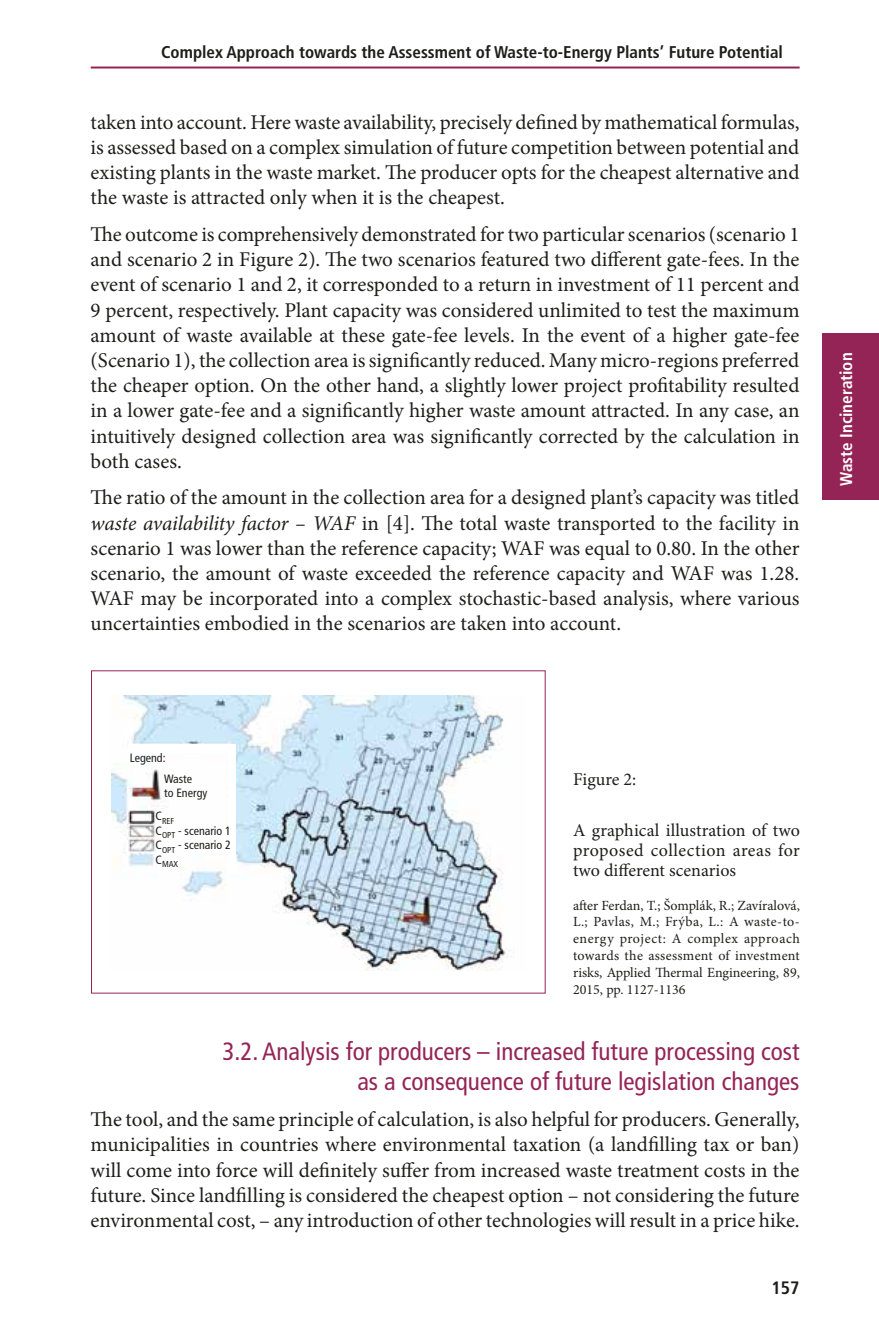
<style>
.page{position:relative;width:879px;height:1333px;background:#fff}
.page>*{position:absolute;margin:0;border:0;box-sizing:border-box;transform-origin:0 0}
.t1{font:condensed 25px/30px "Frutiger";color:#952456;text-align:right}
.t2{font:21px/25.2px "Minion Pro";color:#1d1d1b;text-align:justify}
.t3{font:18px/20px "Minion Pro";letter-spacing:.01em;color:#1d1d1b;text-align:justify}
.t4{font:700 condensed 18px "Frutiger";color:#1d1d1b}
.t5{font:700 condensed 17px "Frutiger";color:#1d1d1b}
.t6{font:700 condensed 17px "Frutiger";color:#fff}
.t7{font:14px/16.8px "Minion Pro";color:#1d1d1b;text-align:justify}
.t8{font:condensed 12px/14.4px "Frutiger";color:#1d1d1b}
.t9{font:condensed 8.6px "Frutiger";color:#1d1d1b}
.s1{font-style:italic}
</style>
<div class="page">
<hr style="left:91px;top:66px;width:708px;height:2px;background:#952456">
<div style="left:822px;top:333px;width:57px;height:167px;background:#952456"></div>
<img style="left:111px;top:695px;width:399px;height:275px">
<div style="left:229px;top:744px;width:7px;height:126px;background:#fff"></div>
<div style="left:128px;top:744px;width:108px;height:8px;background:#fff"></div>
<p class="t5" style="left:161px;top:42px;width:623px">Complex Approach towards the Assessment of Waste-to-Energy Plants’ Future Potential</p>
<p class="t2" style="left:91px;top:109px;width:710px">taken into account. Here waste availability, precisely defined by mathematical formulas, is assessed based on a complex simulation of future competition between potential and existing plants in the waste market. The producer opts for the cheapest alternative and the waste is attracted only when it is the cheapest.</p>
<p class="t2" style="left:91px;top:222px;width:710px">The outcome is comprehensively demonstrated for two particular scenarios (scenario 1 and scenario 2 in Figure 2). The two scenarios featured two different gate-fees. In the event of scenario 1 and 2, it corresponded to a return in investment of 11 percent and 9 percent, respectively. Plant capacity was considered unlimited to test the maximum amount of waste available at these gate-fee levels. In the event of a higher gate-fee (Scenario 1), the collection area is significantly reduced. Many micro-regions preferred the cheaper option. On the other hand, a slightly lower project profitability resulted in a lower gate-fee and a significantly higher waste amount attracted. In any case, an intuitively designed collection area was significantly corrected by the calculation in both cases.</p>
<p class="t2" style="left:91px;top:485px;width:710px">The ratio of the amount in the collection area for a designed plant’s capacity was titled <span class="s1">waste availability factor – WAF</span> in [4]. The total waste transported to the facility in scenario 1 was lower than the reference capacity; WAF was equal to 0.80. In the other scenario, the amount of waste exceeded the reference capacity and WAF was 1.28.<br>WAF may be incorporated into a complex stochastic-based analysis, where various uncertainties embodied in the scenarios are taken into account.</p>
<p class="t6" style="left:836px;top:485px;width:134px;rotate:-90deg">Waste Incineration</p>
<p class="t8" style="left:130px;top:750px;width:37px">Legend:</p>
<p class="t8" style="left:164px;top:771px;width:45px">Waste<br>to Energy</p>
<p class="t9" style="left:156px;top:815px;width:20px"><sup>C</sup>REF</p>
<p class="t8" style="left:156px;top:823px;width:77px">C<sub>OPT</sub> - scenario 1<br>C<sub>OPT</sub> - scenario 2</p>
<p class="t9" style="left:156px;top:858px;width:24px"><sup>C</sup>MAX</p>
<p class="t3" style="left:573px;top:768px;width:65px">Figure 2:</p>
<p class="t3" style="left:573px;top:820px;width:228px">A graphical illustration of two proposed collection areas for two different scenarios</p>
<p class="t7" style="left:573px;top:896px;width:228px">after Ferdan, T.; Šomplák, R.; Zavíralová, L.; Pavlas, M.; Frýba, L.: A waste-to&shy;energy project: A complex approach towards the assessment of investment risks, Applied Thermal Engineering, 89, 2015, pp. 1127-1136</p>
<p class="t1" style="left:222px;top:1036px;width:578px">3.2. Analysis for producers – increased future processing cost as a consequence of future legislation changes</p>
<p class="t2" style="left:91px;top:1106px;width:710px">The tool, and the same principle of calculation, is also helpful for producers. Generally, municipalities in countries where environmental taxation (a landfilling tax or ban) will come into force will definitely suffer from increased waste treatment costs in the future. Since landfilling is considered the cheapest option – not considering the future environmental cost, – any introduction of other technologies will result in a price hike.</p>
<p class="t4" style="left:771px;top:1276px;width:30px">157</p>
</div>
